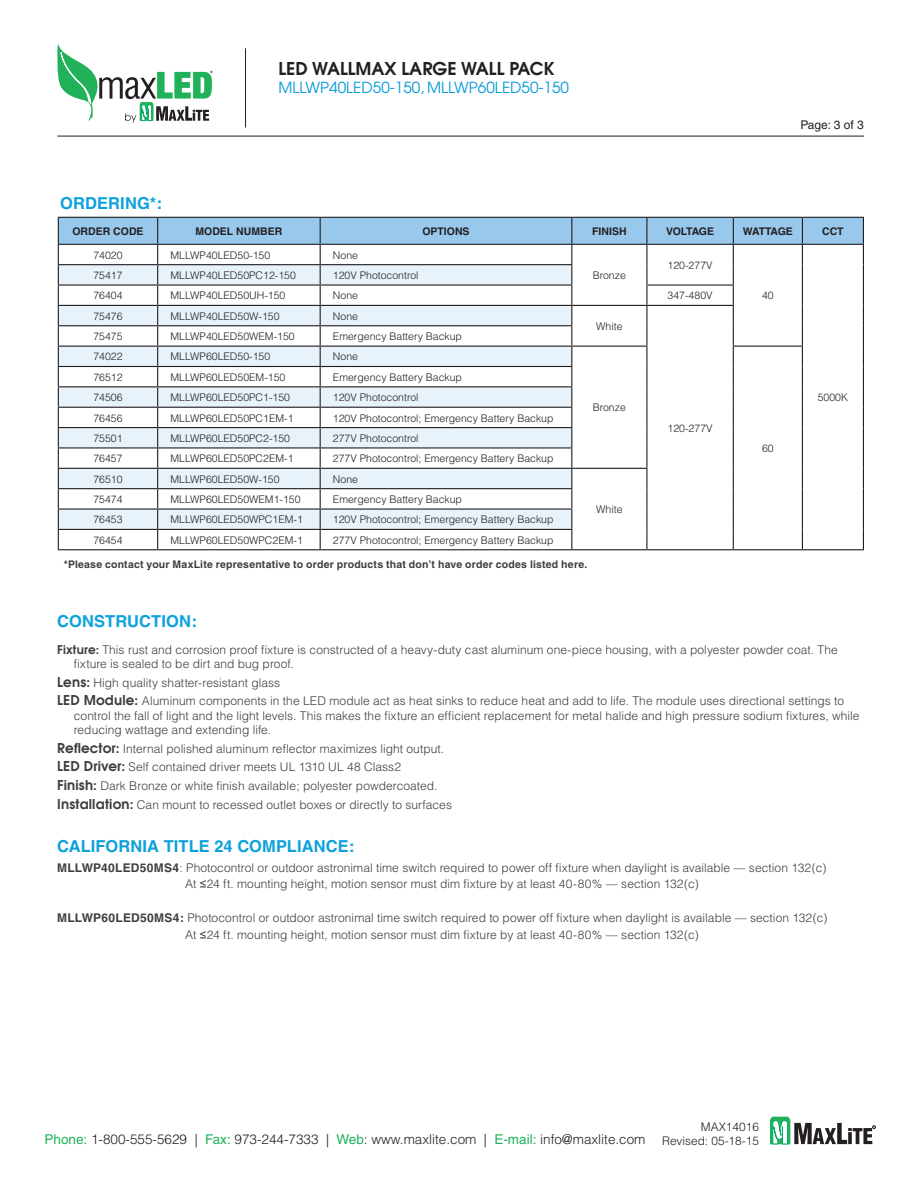
<style>
.page{position:relative;width:918px;height:1188px;background:#fff}
.page>*{position:absolute;margin:0;border:0;box-sizing:border-box;transform-origin:0 0}
.t1{font:600 17.7px "Avant Garde";color:#231f20}
.Construction_Body_Te{font:700 16.5px "Helvetica";letter-spacing:.005em;color:#0da1dc}
.t2{font:15.3px "Avant Garde";color:#089ad9}
.t3{font:300 13.5px "Helvetica";color:#231f20}
.Construction_Body_Te-2{font:300 12px/14.4px "Helvetica";letter-spacing:.005em;color:#3e3e3f}
.Product_Description{font:300 12px "Helvetica";letter-spacing:.005em;color:#3e3e3f}
.t4{font:12px "Helvetica";color:#231f20}
.t5{font:300 11.85px/14.2px "Helvetica";color:#231f20;text-align:right}
.Body_Text__L{font:300 10.5px "Helvetica";color:#231f20}
.Body_Text__C{font:300 10.5px "Helvetica";color:#231f20}
.Chart_Footnotes{font:700 10.5px "Helvetica";letter-spacing:.02em;color:#3e3e3f}
.Body_Text__C-2{font:700 10.5px "Helvetica";color:#231f20}
.Body_Text__C-3{font:700 10.5px "Helvetica";letter-spacing:-.05em;color:#231f20}
.Body_Text__C-4{font:700 10.5px "Helvetica";letter-spacing:-.055em;color:#231f20}
.s1{font-family:"Avant Garde";font-weight:600}
.s2{font-family:"Avant Garde";font-weight:600;font-size:13.5px}
.s3{font-weight:700}
.s4{font-family:"Arial";font-weight:400}
.s5{font-weight:400;color:#21b259}
</style>
<div class="page">
<svg style="left:57px;top:44px;width:156px;height:79px"></svg>
<hr style="left:57px;top:136px;width:807px;height:1px;background:#231f20">
<svg style="left:770px;top:1117px;width:106px;height:27px"></svg>
<hr style="left:245px;top:48px;width:1px;height:79px;background:#231f20">
<hr style="left:58px;top:549px;width:100px;height:1px;background:#231f20">
<hr style="left:158px;top:549px;width:162px;height:1px;background:#231f20">
<hr style="left:320px;top:549px;width:252px;height:1px;background:#231f20">
<hr style="left:802px;top:549px;width:62px;height:1px;background:#231f20">
<hr style="left:572px;top:549px;width:75px;height:1px;background:#231f20">
<hr style="left:647px;top:549px;width:86px;height:1px;background:#231f20">
<hr style="left:733px;top:549px;width:69px;height:1px;background:#231f20">
<svg style="left:58px;top:217px;width:806px;height:332px"></svg>
<hr style="left:733px;top:346px;width:70px;height:1px;background:#231f20">
<h1 class="t1" style="left:278px;top:57px;width:278px">LED WALLMAX LARGE WALL PACK</h1>
<p class="t2" style="left:278px;top:78px;width:292px">MLLWP40LED50-150, MLLWP60LED50-150</p>
<p class="t4" style="left:800px;top:118px;width:65px">Page: 3 of 3</p>
<p class="Construction_Body_Te" style="left:60px;top:193px;width:103px">ORDERING*:</p>
<p class="Body_Text__C-2" style="left:72px;top:225px;width:73px">ORDER CODE</p>
<p class="Body_Text__C-2" style="left:195px;top:225px;width:88px">MODEL NUMBER</p>
<p class="Body_Text__C-2" style="left:422px;top:225px;width:49px">OPTIONS</p>
<p class="Body_Text__C-2" style="left:592px;top:225px;width:36px">FINISH</p>
<p class="Body_Text__C-3" style="left:666px;top:225px;width:49px">VOLTAGE</p>
<p class="Body_Text__C-4" style="left:743px;top:225px;width:52px">WATTAGE</p>
<p class="Body_Text__C-2" style="left:822px;top:225px;width:23px">CCT</p>
<p class="Body_Text__C" style="left:93px;top:248px;width:31px">74020</p>
<p class="Body_Text__L" style="left:170px;top:248px;width:101px">MLLWP40LED50-150</p>
<p class="Body_Text__L" style="left:333px;top:248px;width:27px">None</p>
<p class="Body_Text__C" style="left:593px;top:269px;width:35px">Bronze</p>
<p class="Body_Text__C" style="left:668px;top:259px;width:46px">120-277V</p>
<p class="Body_Text__C" style="left:93px;top:269px;width:31px">75417</p>
<p class="Body_Text__L" style="left:170px;top:269px;width:127px">MLLWP40LED50PC12-150</p>
<p class="Body_Text__L" style="left:333px;top:269px;width:87px">120V Photocontrol</p>
<p class="Body_Text__C" style="left:93px;top:289px;width:31px">76404</p>
<p class="Body_Text__L" style="left:170px;top:289px;width:116px">MLLWP40LED50UH-150</p>
<p class="Body_Text__L" style="left:333px;top:289px;width:27px">None</p>
<p class="Body_Text__C" style="left:668px;top:289px;width:46px">347-480V</p>
<p class="Body_Text__C" style="left:93px;top:309px;width:31px">75476</p>
<p class="Body_Text__L" style="left:170px;top:309px;width:111px">MLLWP40LED50W-150</p>
<p class="Body_Text__L" style="left:333px;top:309px;width:27px">None</p>
<p class="Body_Text__C" style="left:596px;top:320px;width:28px">White</p>
<p class="Body_Text__C" style="left:762px;top:289px;width:13px">40</p>
<p class="Body_Text__C" style="left:93px;top:330px;width:31px">75475</p>
<p class="Body_Text__L" style="left:170px;top:330px;width:126px">MLLWP40LED50WEM-150</p>
<p class="Body_Text__L" style="left:333px;top:330px;width:131px">Emergency Battery Backup</p>
<p class="Body_Text__C" style="left:93px;top:350px;width:31px">74022</p>
<p class="Body_Text__L" style="left:170px;top:350px;width:101px">MLLWP60LED50-150</p>
<p class="Body_Text__L" style="left:333px;top:350px;width:27px">None</p>
<p class="Body_Text__C" style="left:93px;top:371px;width:31px">76512</p>
<p class="Body_Text__L" style="left:170px;top:371px;width:116px">MLLWP60LED50EM-150</p>
<p class="Body_Text__L" style="left:333px;top:371px;width:131px">Emergency Battery Backup</p>
<p class="Body_Text__C" style="left:93px;top:391px;width:31px">74506</p>
<p class="Body_Text__L" style="left:170px;top:391px;width:121px">MLLWP60LED50PC1-150</p>
<p class="Body_Text__L" style="left:333px;top:391px;width:87px">120V Photocontrol</p>
<p class="Body_Text__C" style="left:93px;top:411px;width:31px">76456</p>
<p class="Body_Text__L" style="left:170px;top:411px;width:125px">MLLWP60LED50PC1EM-1</p>
<p class="Body_Text__L" style="left:333px;top:411px;width:222px">120V Photocontrol; Emergency Battery Backup</p>
<p class="Body_Text__C" style="left:93px;top:432px;width:31px">75501</p>
<p class="Body_Text__L" style="left:170px;top:432px;width:121px">MLLWP60LED50PC2-150</p>
<p class="Body_Text__L" style="left:333px;top:432px;width:87px">277V Photocontrol</p>
<p class="Body_Text__C" style="left:93px;top:452px;width:31px">76457</p>
<p class="Body_Text__L" style="left:170px;top:452px;width:125px">MLLWP60LED50PC2EM-1</p>
<p class="Body_Text__L" style="left:333px;top:452px;width:222px">277V Photocontrol; Emergency Battery Backup</p>
<p class="Body_Text__C" style="left:93px;top:472px;width:31px">76510</p>
<p class="Body_Text__L" style="left:170px;top:472px;width:111px">MLLWP60LED50W-150</p>
<p class="Body_Text__L" style="left:333px;top:472px;width:27px">None</p>
<p class="Body_Text__C" style="left:593px;top:401px;width:35px">Bronze</p>
<p class="Body_Text__C" style="left:93px;top:493px;width:31px">75474</p>
<p class="Body_Text__L" style="left:170px;top:493px;width:132px">MLLWP60LED50WEM1-150</p>
<p class="Body_Text__L" style="left:333px;top:493px;width:131px">Emergency Battery Backup</p>
<p class="Body_Text__C" style="left:93px;top:513px;width:31px">76453</p>
<p class="Body_Text__L" style="left:170px;top:513px;width:134px">MLLWP60LED50WPC1EM-1</p>
<p class="Body_Text__L" style="left:333px;top:513px;width:222px">120V Photocontrol; Emergency Battery Backup</p>
<p class="Body_Text__C" style="left:93px;top:533px;width:31px">76454</p>
<p class="Body_Text__L" style="left:170px;top:533px;width:134px">MLLWP60LED50WPC2EM-1</p>
<p class="Body_Text__L" style="left:333px;top:533px;width:222px">277V Photocontrol; Emergency Battery Backup</p>
<p class="Chart_Footnotes" style="left:64px;top:558px;width:525px">*Please contact your MaxLite representative to order products that don’t have order codes listed here.</p>
<p class="Body_Text__C" style="left:596px;top:503px;width:28px">White</p>
<p class="Body_Text__C" style="left:668px;top:421px;width:46px">120-277V</p>
<p class="Body_Text__C" style="left:762px;top:442px;width:13px">60</p>
<p class="Body_Text__C" style="left:818px;top:391px;width:32px">5000K</p>
<p class="Construction_Body_Te" style="left:57px;top:611px;width:142px">CONSTRUCTION:</p>
<p class="Construction_Body_Te-2" style="left:74px;top:642px;width:766px;text-indent:-16px"><span class="s1">Fixture:</span> This rust and corrosion proof fixture is constructed of a heavy-duty cast aluminum one-piece housing, with a polyester powder coat. The fixture is sealed to be dirt and bug proof.</p>
<p class="Construction_Body_Te-2" style="left:57px;top:675px;width:224px"><span class="s2">Lens:</span> High quality shatter-resistant glass</p>
<p class="Construction_Body_Te-2" style="left:74px;top:694px;width:787px;text-indent:-16px"><span class="s2">LED Module:</span> Aluminum components in the LED module act as heat sinks to reduce heat and add to life. The module uses directional settings to control the fall of light and the light levels. This makes the fixture an efficient replacement for metal halide and high pressure sodium fixtures, while reducing wattage and extending life.</p>
<p class="Construction_Body_Te-2" style="left:57px;top:741px;width:389px"><span class="s2">Reflector:</span> Internal polished aluminum reflector maximizes light output.</p>
<p class="Construction_Body_Te-2" style="left:57px;top:760px;width:345px"><span class="s2">LED Driver:</span> Self contained driver meets UL 1310 UL 48 Class2</p>
<p class="Construction_Body_Te-2" style="left:57px;top:778px;width:382px"><span class="s2">Finish:</span> Dark Bronze or white finish available; polyester powdercoated.</p>
<p class="Construction_Body_Te-2" style="left:57px;top:797px;width:396px"><span class="s2">Installation:</span> Can mount to recessed outlet boxes or directly to surfaces</p>
<p class="Construction_Body_Te" style="left:57px;top:836px;width:299px">CALIFORNIA TITLE 24 COMPLIANCE:</p>
<p class="Product_Description" style="left:57px;top:860px;width:771px"><span class="s3">MLLWP40LED50MS4</span>: Photocontrol or outdoor astronimal time switch required to power off fixture when daylight is available — section 132(c)</p>
<p class="Product_Description" style="left:185px;top:877px;width:515px">At <span class="s4">≤</span>24 ft. mounting height, motion sensor must dim fixture by at least 40-80% — section 132(c)</p>
<p class="Product_Description" style="left:57px;top:910px;width:772px"><span class="s3">MLLWP60LED50MS4:</span> Photocontrol or outdoor astronimal time switch required to power off fixture when daylight is available — section 132(c)</p>
<p class="Product_Description" style="left:185px;top:927px;width:515px">At <span class="s4">≤</span>24 ft. mounting height, motion sensor must dim fixture by at least 40-80% — section 132(c)</p>
<p class="t3" style="left:45px;top:1131px;width:602px"><span class="s5">Phone:</span> 1-800-555-5629 | <span class="s5">Fax:</span> 973-244-7333 | <span class="s5">Web</span>: www.maxlite.com | <span class="s5">E-mail:</span> info@maxlite.com</p>
<p class="t5" style="left:662px;top:1119px;width:98px">MAX14016<br>Revised: 05-18-15</p>
</div>
